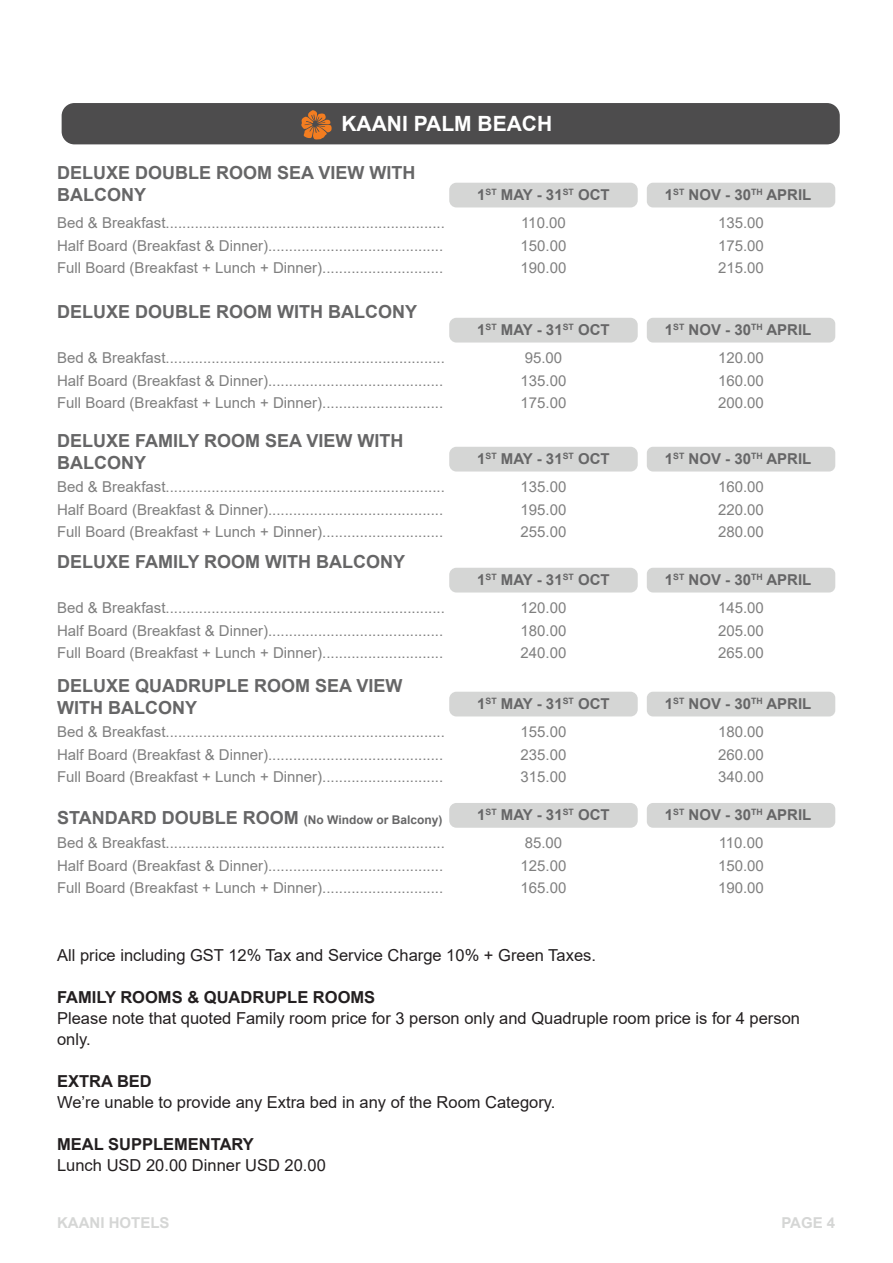
<style>
.page{position:relative;width:893px;height:1263px;background:#fff}
.page>*{position:absolute;margin:0;border:0;box-sizing:border-box;transform-origin:0 0}
.t1{font:700 21px "Arial";color:#fff}
.t2{font:700 18px/21.6px "Arial";color:#666667}
.t3{font:16.5px/21px "Arial";color:#231f20}
.t4{font:700 16.5px "Arial";color:#231f20}
.t5{font:15px/22.5px "Arial";color:#7f7f7f;text-align:justify}
.t6{font:700 15px "Arial";color:#666667}
.t7{font:700 15px "Arial";color:#d5d6d5}
.t8{font:700 12px "Arial";color:#666667}
.s1{font-size:18px}
</style>
<div class="page">
<div style="left:62px;top:103px;width:778px;height:41px;background:#4d4c4d;border-radius:13px"></div>
<div style="left:449px;top:183px;width:189px;height:24px;background:#d5d6d5;border-radius:7px"></div>
<div style="left:647px;top:183px;width:188px;height:24px;background:#d5d6d5;border-radius:6px"></div>
<div style="left:449px;top:318px;width:189px;height:25px;background:#d5d6d5;border-radius:7px"></div>
<div style="left:647px;top:318px;width:188px;height:25px;background:#d5d6d5;border-radius:6px"></div>
<div style="left:449px;top:447px;width:189px;height:24px;background:#d5d6d5;border-radius:7px"></div>
<div style="left:647px;top:447px;width:188px;height:24px;background:#d5d6d5;border-radius:6px"></div>
<div style="left:449px;top:568px;width:189px;height:24px;background:#d5d6d5;border-radius:7px"></div>
<div style="left:647px;top:568px;width:188px;height:24px;background:#d5d6d5;border-radius:6px"></div>
<div style="left:449px;top:692px;width:189px;height:24px;background:#d5d6d5;border-radius:7px"></div>
<div style="left:647px;top:692px;width:188px;height:24px;background:#d5d6d5;border-radius:6px"></div>
<div style="left:449px;top:803px;width:189px;height:25px;background:#d5d6d5;border-radius:7px"></div>
<div style="left:647px;top:803px;width:188px;height:25px;background:#d5d6d5;border-radius:6px"></div>
<svg style="left:301px;top:110px;width:31px;height:30px"></svg>
<h1 class="t1" style="left:341px;top:109px;width:212px">KAANI PALM BEACH</h1>
<p class="t2" style="left:57px;top:162px;width:360px">DELUXE DOUBLE ROOM SEA VIEW WITH<br>BALCONY</p>
<p class="t6" style="left:477px;top:184px;width:134px">1<sup>ST</sup> MAY - 31<sup>ST</sup> OCT</p>
<p class="t6" style="left:665px;top:184px;width:148px">1<sup>ST</sup> NOV - 30<sup>TH</sup> APRIL</p>
<p class="t5" style="left:57px;top:212px;width:389px">Bed &amp; Breakfast...................................................................<br>Half Board (Breakfast &amp; Dinner)..........................................<br>Full Board (Breakfast + Lunch + Dinner).............................</p>
<p class="t5" style="left:520px;top:212px;width:47px">110.00<br>150.00<br>190.00</p>
<p class="t5" style="left:718px;top:212px;width:47px">135.00<br>175.00<br>215.00</p>
<p class="t2" style="left:57px;top:301px;width:361px">DELUXE DOUBLE ROOM WITH BALCONY</p>
<p class="t6" style="left:477px;top:319px;width:134px">1<sup>ST</sup> MAY - 31<sup>ST</sup> OCT</p>
<p class="t6" style="left:665px;top:319px;width:148px">1<sup>ST</sup> NOV - 30<sup>TH</sup> APRIL</p>
<p class="t5" style="left:57px;top:347px;width:389px">Bed &amp; Breakfast...................................................................<br>Half Board (Breakfast &amp; Dinner)..........................................<br>Full Board (Breakfast + Lunch + Dinner).............................</p>
<p class="t5" style="left:520px;top:347px;width:47px;text-align:left">95.00<br>135.00<br>175.00</p>
<p class="t5" style="left:718px;top:347px;width:47px">120.00<br>160.00<br>200.00</p>
<p class="t2" style="left:57px;top:430px;width:348px">DELUXE FAMILY ROOM SEA VIEW WITH<br>BALCONY</p>
<p class="t6" style="left:477px;top:448px;width:134px">1<sup>ST</sup> MAY - 31<sup>ST</sup> OCT</p>
<p class="t6" style="left:665px;top:448px;width:148px">1<sup>ST</sup> NOV - 30<sup>TH</sup> APRIL</p>
<p class="t5" style="left:57px;top:476px;width:389px">Bed &amp; Breakfast...................................................................<br>Half Board (Breakfast &amp; Dinner)..........................................<br>Full Board (Breakfast + Lunch + Dinner).............................</p>
<p class="t5" style="left:520px;top:476px;width:47px">135.00<br>195.00<br>255.00</p>
<p class="t5" style="left:718px;top:476px;width:47px">160.00<br>220.00<br>280.00</p>
<p class="t2" style="left:57px;top:551px;width:350px">DELUXE FAMILY ROOM WITH BALCONY</p>
<p class="t6" style="left:477px;top:569px;width:134px">1<sup>ST</sup> MAY - 31<sup>ST</sup> OCT</p>
<p class="t6" style="left:665px;top:569px;width:148px">1<sup>ST</sup> NOV - 30<sup>TH</sup> APRIL</p>
<p class="t5" style="left:57px;top:597px;width:389px">Bed &amp; Breakfast...................................................................<br>Half Board (Breakfast &amp; Dinner)..........................................<br>Full Board (Breakfast + Lunch + Dinner).............................</p>
<p class="t5" style="left:520px;top:597px;width:47px">120.00<br>180.00<br>240.00</p>
<p class="t5" style="left:718px;top:597px;width:47px">145.00<br>205.00<br>265.00</p>
<p class="t2" style="left:57px;top:675px;width:347px">DELUXE QUADRUPLE ROOM SEA VIEW<br>WITH BALCONY</p>
<p class="t6" style="left:477px;top:693px;width:134px">1<sup>ST</sup> MAY - 31<sup>ST</sup> OCT</p>
<p class="t6" style="left:665px;top:693px;width:148px">1<sup>ST</sup> NOV - 30<sup>TH</sup> APRIL</p>
<p class="t5" style="left:57px;top:720px;width:389px">Bed &amp; Breakfast...................................................................<br>Half Board (Breakfast &amp; Dinner)..........................................<br>Full Board (Breakfast + Lunch + Dinner).............................</p>
<p class="t5" style="left:520px;top:720px;width:47px">155.00<br>235.00<br>315.00</p>
<p class="t5" style="left:718px;top:720px;width:47px">180.00<br>260.00<br>340.00</p>
<p class="t8" style="left:57px;top:812px;width:387px"><span class="s1">STANDARD DOUBLE ROOM</span> (No Window or Balcony)</p>
<p class="t6" style="left:477px;top:804px;width:134px">1<sup>ST</sup> MAY - 31<sup>ST</sup> OCT</p>
<p class="t6" style="left:665px;top:804px;width:148px">1<sup>ST</sup> NOV - 30<sup>TH</sup> APRIL</p>
<p class="t5" style="left:57px;top:832px;width:389px">Bed &amp; Breakfast...................................................................<br>Half Board (Breakfast &amp; Dinner)..........................................<br>Full Board (Breakfast + Lunch + Dinner).............................</p>
<p class="t5" style="left:520px;top:832px;width:47px;text-align:left">85.00<br>125.00<br>165.00</p>
<p class="t5" style="left:718px;top:832px;width:47px">110.00<br>150.00<br>190.00</p>
<p class="t3" style="left:57px;top:944px;width:540px">All price including GST 12% Tax and Service Charge 10% + Green Taxes.</p>
<p class="t4" style="left:57px;top:985px;width:320px">FAMILY ROOMS &amp; QUADRUPLE ROOMS</p>
<p class="t3" style="left:57px;top:1007px;width:744px">Please note that quoted Family room price for 3 person only and Quadruple room price is for 4 person only.</p>
<p class="t4" style="left:57px;top:1069px;width:96px">EXTRA BED</p>
<p class="t3" style="left:57px;top:1091px;width:500px">We’re unable to provide any Extra bed in any of the Room Category.</p>
<p class="t4" style="left:57px;top:1132px;width:198px">MEAL SUPPLEMENTARY</p>
<p class="t3" style="left:57px;top:1154px;width:270px">Lunch USD 20.00 Dinner USD 20.00</p>
<p class="t7" style="left:57px;top:1212px;width:114px">KAANI HOTELS</p>
<p class="t7" style="left:781px;top:1212px;width:55px">PAGE 4</p>
</div>
